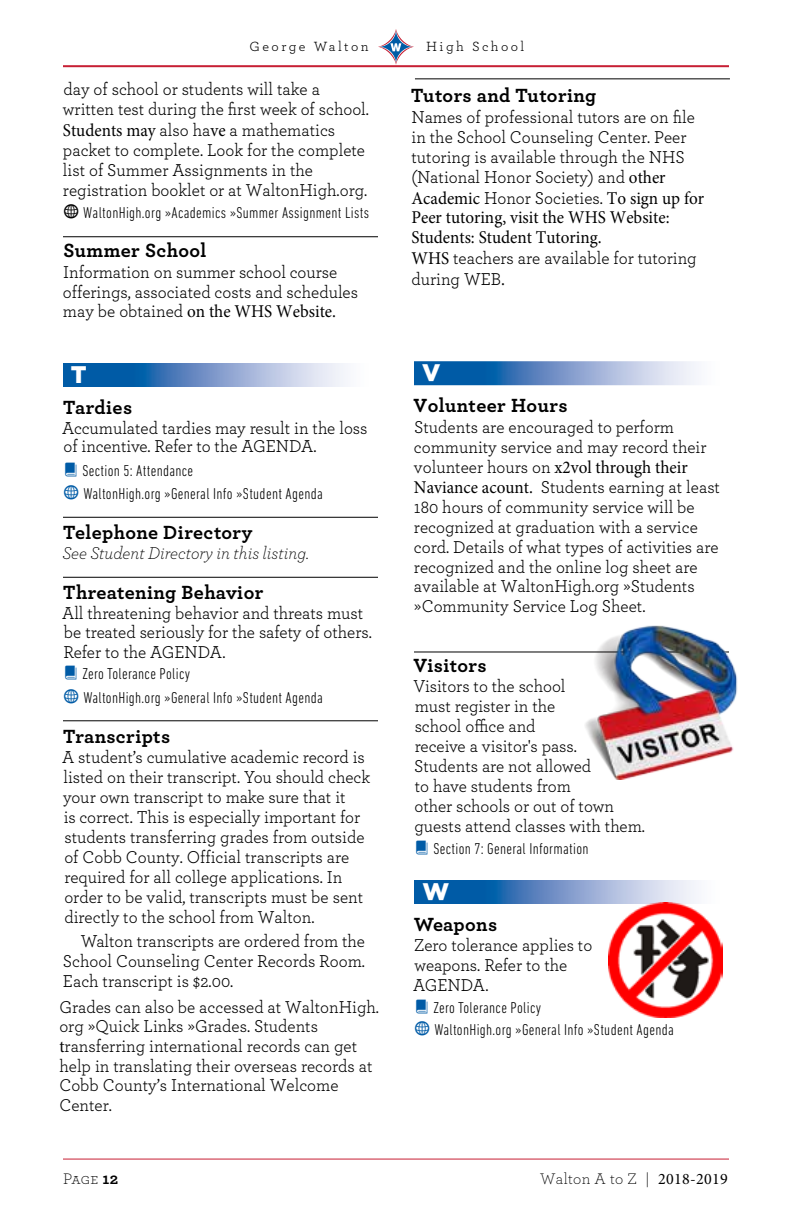
<style>
.page{position:relative;width:792px;height:1224px;background:#fff}
.page>*{position:absolute;margin:0;border:0;box-sizing:border-box;transform-origin:0 0}
.t1{font:900 24px "Gotham";color:#fff}
.t2{font:700 20px "Archer";letter-spacing:.02em;color:#000}
.t3{font:18px/20px "Archer";color:#000;scale:.95 1}
.t4{font:18px/19.6px "Minion Pro";color:#000;scale:.95 1}
.t5{font:italic 300 18px "Archer";color:#000;scale:.95 1}
.t6{font:300 condensed 16px/23.2px "DIN Next LT Pro";letter-spacing:.02em;color:#000}
.t7{font:300 16px "Archer";letter-spacing:.02em;color:#000}
.t8{font:14px "Archer";letter-spacing:.175em;color:#000}
.s1{font-family:"Minion Pro"}
.s2{font-family:"Modern Pictograms";font-weight:400;font-stretch:normal;font-size:22px}
.s3{font-family:"Archer"}
.s4{font-family:"Modern Pictograms";font-weight:400;font-stretch:normal;font-size:22px;color:#005ba6}
.s5{font-weight:700}
.s6{font-family:"Minion Pro";font-weight:400}
</style>
<div class="page">
<hr style="left:63px;top:65px;width:666px;height:2px;background:#c71f34">
<svg style="left:378px;top:29px;width:36px;height:36px"></svg>
<hr style="left:63px;top:1159px;width:666px;height:1px;background:#c71f34">
<hr style="left:63px;top:236px;width:315px;height:1px;background:#000">
<svg style="left:63px;top:363px;width:283px;height:24px;background:#6c97c8"></svg>
<hr style="left:63px;top:517px;width:315px;height:1px;background:#000">
<hr style="left:63px;top:577px;width:315px;height:1px;background:#000">
<hr style="left:63px;top:720px;width:315px;height:1px;background:#000">
<hr style="left:415px;top:79px;width:315px;height:1px;background:#000">
<svg style="left:414px;top:361px;width:283px;height:24px;background:#6e98c9"></svg>
<hr style="left:414px;top:652px;width:315px;height:1px;background:#000">
<svg style="left:414px;top:880px;width:283px;height:24px;background:#6995c7"></svg>
<img style="left:608px;top:902px;width:115px;height:115px">
<img style="left:570px;top:625px;width:168px;height:155px">
<p class="t8" style="left:250px;top:37px;width:121px">George Walton</p>
<p class="t8" style="left:426px;top:37px;width:100px">High School</p>
<p class="t3" style="left:63px;top:79px;width:324px">day of school or students will take a written test during the first week of school.<br><span class="s1">Students may</span> also ha<span class="s1">ve</span> a mathematics packet to complete. Look for the complete list of Summer Assignments in the registration booklet or at WaltonHigh.org.</p>
<p class="t6" style="left:63px;top:201px;width:308px"><span class="s2">W</span> WaltonHigh.org »Academics »Summer Assignment Lists</p>
<p class="t2" style="left:64px;top:235px;width:144px">Summer School</p>
<p class="t3" style="left:63px;top:261px;width:312px">Information on summer school course offerings, associated costs and schedules</p>
<p class="t4" style="left:63px;top:302px;width:289px"><span class="s3">may be obtained</span> on the WHS Website.</p>
<h1 class="t1" style="left:71px;top:358px;width:17px">T</h1>
<p class="t2" style="left:63px;top:392px;width:70px">Tardies</p>
<p class="t3" style="left:62px;top:418px;width:323px;line-height:18.2px">Accumulated tardies may result in the loss of incentive. Refer to the AGENDA.</p>
<p class="t6" style="left:63px;top:459px;width:261px"><span class="s4">B</span> Section 5: Attendance<br><span class="s4">W</span> WaltonHigh.org »General Info »Student Agenda</p>
<p class="t2" style="left:63px;top:516px;width:191px">Telephone Directory</p>
<p class="t5" style="left:62px;top:541px;width:261px">See Student Directory in this listing.</p>
<p class="t2" style="left:63px;top:576px;width:202px">Threatening Behavior</p>
<p class="t3" style="left:62px;top:602px;width:327px;line-height:19.4px">All threatening behavior and threats must be treated seriously for the safety of others.<br>Refer to the AGENDA.</p>
<p class="t6" style="left:63px;top:662px;width:261px;line-height:23.8px"><span class="s4">B</span> Zero Tolerance Policy<br><span class="s4">W</span> WaltonHigh.org »General Info »Student Agenda</p>
<p class="t2" style="left:63px;top:721px;width:108px">Transcripts</p>
<p class="t3" style="left:62px;top:746px;width:326px">A student’s cumulative academic record is listed on their transcript. You should check your own transcript to make sure that it<br>is correct. This is especially important for students transferring grades from outside of Cobb County. Official transcripts are required for all college applications. In order to be valid, transcripts must be sent directly to the school from Walton.</p>
<p class="t3" style="left:63px;top:931px;width:320px;text-align:justify;text-indent:18px">Walton transcripts are ordered from the School Counseling Center Records Room.<br>Each transcript is $2.00.</p>
<p class="t3" style="left:59px;top:996px;width:338px">Grades can also be accessed at WaltonHigh. org »Quick Links »Grades. Students <span class="s1">t</span>ransferring international records can get help in translating their overseas records at Cobb County’s International Welcome Center.</p>
<p class="t2" style="left:411px;top:79px;width:187px">Tutors and Tutoring</p>
<p class="t3" style="left:411px;top:106px;width:300px">Names of professional tutors are on file in the School Counseling Center. Peer tutoring is available through the NHS (National Honor Society) and <span class="s1">other</span></p>
<p class="t4" style="left:411px;top:188px;width:310px">Academic <span class="s3">Honor Societies.</span> To sign up for<br>Peer tutoring, visit the WHS Website:<br>Students: Student Tutoring.</p>
<p class="t3" style="left:411px;top:247px;width:302px"><span class="s1">WHS</span> teachers are available for tutoring during WEB<span class="s1">.</span></p>
<h1 class="t1" style="left:422px;top:356px;width:20px">V</h1>
<p class="t2" style="left:414px;top:390px;width:156px">Volunteer Hours</p>
<p class="t3" style="left:414px;top:417px;width:309px">Students are encouraged to perform community service and may record their</p>
<p class="t4" style="left:414px;top:458px;width:290px"><span class="s3">volunteer hours on</span> x2vol through their</p>
<p class="t3" style="left:414px;top:476px;width:324px"><span class="s1">Naviance acount.</span> Students earning at least 180 hours of community service will be recognized at graduation with a service cord. Details of what types of activities are recognized and the online log sheet are available at WaltonHigh.org »Students »Community Service Log Sheet.</p>
<p class="t2" style="left:414px;top:650px;width:75px">Visitors</p>
<p class="t3" style="left:413px;top:676px;width:245px">Visitors to the school<br>must register in the<br>school office and<br>receive a visitor's pass.<br>Students are not allowed<br>to have students from<br>other schools or out of town guests attend classes with them.</p>
<p class="t6" style="left:414px;top:837px;width:176px"><span class="s4">B</span> Section 7: General Information</p>
<h1 class="t1" style="left:422px;top:875px;width:28px">W</h1>
<p class="t2" style="left:414px;top:909px;width:85px">Weapons</p>
<p class="t3" style="left:413px;top:934px;width:190px">Zero tolerance applies to weapons. Refer to the<br>AGENDA.</p>
<p class="t6" style="left:414px;top:996px;width:261px;line-height:21.8px"><span class="s4">B</span> Zero Tolerance Policy<br><span class="s4">W</span> WaltonHigh.org »General Info »Student Agenda</p>
<p class="t7" style="left:63px;top:1168px;width:57px">Page <span class="s5">12</span></p>
<p class="t7" style="left:540px;top:1168px;width:189px">Walton A to Z | <span class="s6">2018-2019</span></p>
</div>
